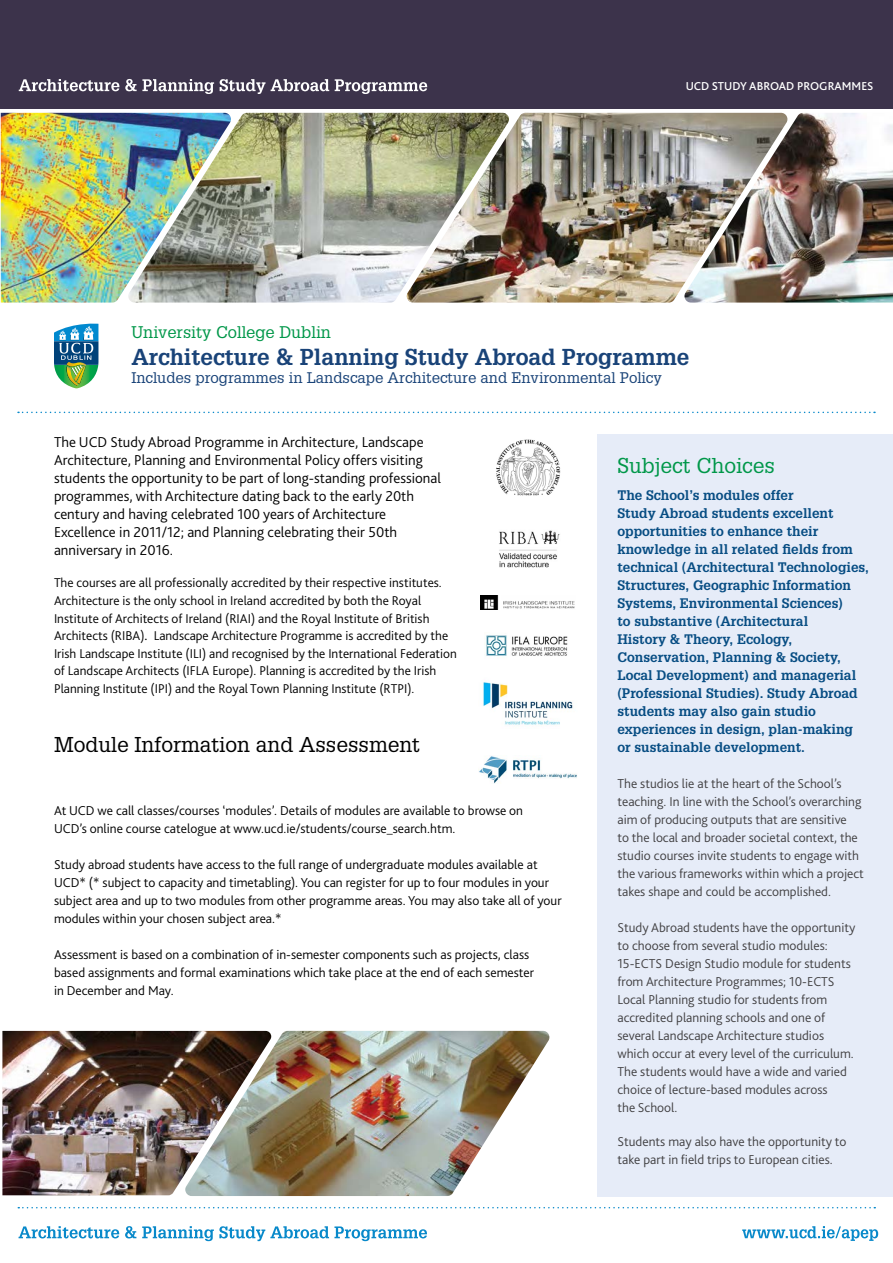
<style>
.page{position:relative;width:893px;height:1263px;background:#fff}
.page>*{position:absolute;margin:0;border:0;box-sizing:border-box;transform-origin:0 0}
.t1{font:700 22.5px "Glypha LT Std";color:#194378}
.t2{font:21px "Glypha LT Std";color:#000}
.t3{font:21px "Glypha LT Std";color:#009749}
.t4{font:16.5px "Glypha LT Std";color:#009749}
.t5{font:300 15px/18px "Bliss 2";color:#000}
.t6{font:15px "Glypha LT Std";color:#194378}
.t7{font:300 13.5px/18px "Bliss 2";color:#414042}
.t8{font:300 13.5px/18px "Bliss 2";color:#000}
.t9{font:700 13.5px/18px "Glypha LT Std";color:#074d83}
.t10{font:300 13.35px/17.5px "Bliss 2";color:#000}
.t11{font:500 12px "Bliss 2";color:#fff}
.s1{font-family:"Minion Pro";font-weight:400}
</style>
<div class="page">
<div style="left:0;top:0;width:893px;height:108px;background:#3c334b"></div>
<div style="left:597px;top:434px;width:296px;height:762px;background:#e6ecf8"></div>
<svg style="left:18px;top:1207px;width:857px;height:1px"></svg>
<svg style="left:18px;top:412px;width:857px;height:1px"></svg>
<img style="left:188px;top:1031px;width:362px;height:165px">
<img style="left:2px;top:1031px;width:269px;height:164px">
<img style="left:511px;top:113px;width:172px;height:190px">
<img style="left:683px;top:113px;width:210px;height:190px">
<img style="left:1px;top:113px;width:126px;height:190px">
<img style="left:127px;top:113px;width:384px;height:190px">
<svg style="left:54px;top:324px;width:44px;height:64px"></svg>
<img style="left:499px;top:530px;width:61px;height:38px">
<img style="left:483px;top:682px;width:90px;height:43px">
<img style="left:486px;top:635px;width:82px;height:21px">
<img style="left:496px;top:439px;width:65px;height:57px">
<img style="left:479px;top:756px;width:98px;height:27px">
<svg style="left:19px;top:1226px;width:408px;height:15px"></svg>
<svg style="left:742px;top:1226px;width:136px;height:15px"></svg>
<svg style="left:19px;top:79px;width:408px;height:15px"></svg>
<img style="left:481px;top:595px;width:94px;height:15px">
<p class="t11" style="left:686px;top:79px;width:189px">UCD STUDY ABROAD PROGRAMMES</p>
<p class="t4" style="left:131px;top:323px;width:201px">University College Dublin</p>
<h1 class="t1" style="left:131px;top:343px;width:559px">Architecture &amp; Planning Study Abroad Programme</h1>
<p class="t6" style="left:131px;top:369px;width:532px">Includes programmes in Landscape Architecture and Environmental Policy</p>
<p class="t5" style="left:54px;top:432px;width:389px">The UCD Study Abroad Programme in Architecture, Landscape Architecture, Planning and Environmental Policy offers visiting students the opportunity to be part of long-standing professional programmes, with Architecture dating back to the early 20th century and having celebrated 100 years of Architecture Excellence in 2011/12; and Planning celebrating their 50th anniversary in 2016.</p>
<p class="t10" style="left:54px;top:574px;width:404px">The courses are all professionally accredited by their respective institutes.<br>Architecture is the only school in Ireland accredited by both the Royal Institute of Architects of Ireland (RIAI) and the Royal Institute of British Architects (RIBA)<span class="s1">.</span> Landscape Architecture Programme is accredited by the Irish Landscape Institute (ILI) and recognised by the International Federation of Landscape Architects (IFLA Europe). Planning is accredited by the Irish Planning Institute (IPI) and the Royal Town Planning Institute (RTPI).</p>
<h2 class="t2" style="left:54px;top:731px;width:367px">Module Information and Assessment</h2>
<p class="t8" style="left:54px;top:801px;width:471px">At UCD we call classes/courses ‘modules’. Details of modules are available to browse on<br>UCD’s online course catelogue at www.ucd.ie/students/course_search.htm.</p>
<p class="t8" style="left:54px;top:855px;width:509px">Study abroad students have access to the full range of undergraduate modules available at UCD* (* subject to capacity and timetabling). You can register for up to four modules in your subject area and up to two modules from other programme areas. You may also take all of your modules within your chosen subject area.*</p>
<p class="t8" style="left:54px;top:945px;width:482px">Assessment is based on a combination of in-semester components such as projects, class based assignments and formal examinations which take place at the end of each semester in December and May.</p>
<h2 class="t3" style="left:617px;top:453px;width:159px">Subject Choices</h2>
<p class="t9" style="left:617px;top:486px;width:253px">The School’s modules offer<br>Study Abroad students excellent opportunities to enhance their knowledge in all related fields from technical (Architectural Technologies, Structures, Geographic Information Systems, Environmental Sciences)<br>to substantive (Architectural<br>History &amp; Theory, Ecology, Conservation, Planning &amp; Society, Local Development) and managerial (Professional Studies). Study Abroad students may also gain studio experiences in design, plan-making or sustainable development.</p>
<p class="t7" style="left:617px;top:774px;width:248px">The studios lie at the heart of the School’s teaching. In line with the School’s overarching aim of producing outputs that are sensitive<br>to the local and broader societal context, the studio courses invite students to engage with the various frameworks within which a project takes shape and could be accomplished.</p>
<p class="t7" style="left:617px;top:918px;width:239px">Study Abroad students have the opportunity to choose from several studio modules:<br>15-ECTS Design Studio module for students from Architecture Programmes; 10-ECTS Local Planning studio for students from accredited planning schools and one of several Landscape Architecture studios which occur at every level of the curriculum.<br>The students would have a wide and varied choice of lecture-based modules across<br>the School.</p>
<p class="t7" style="left:617px;top:1133px;width:231px;line-height:17.2px">Students may also have the opportunity to take part in field trips to European cities.</p>
</div>
